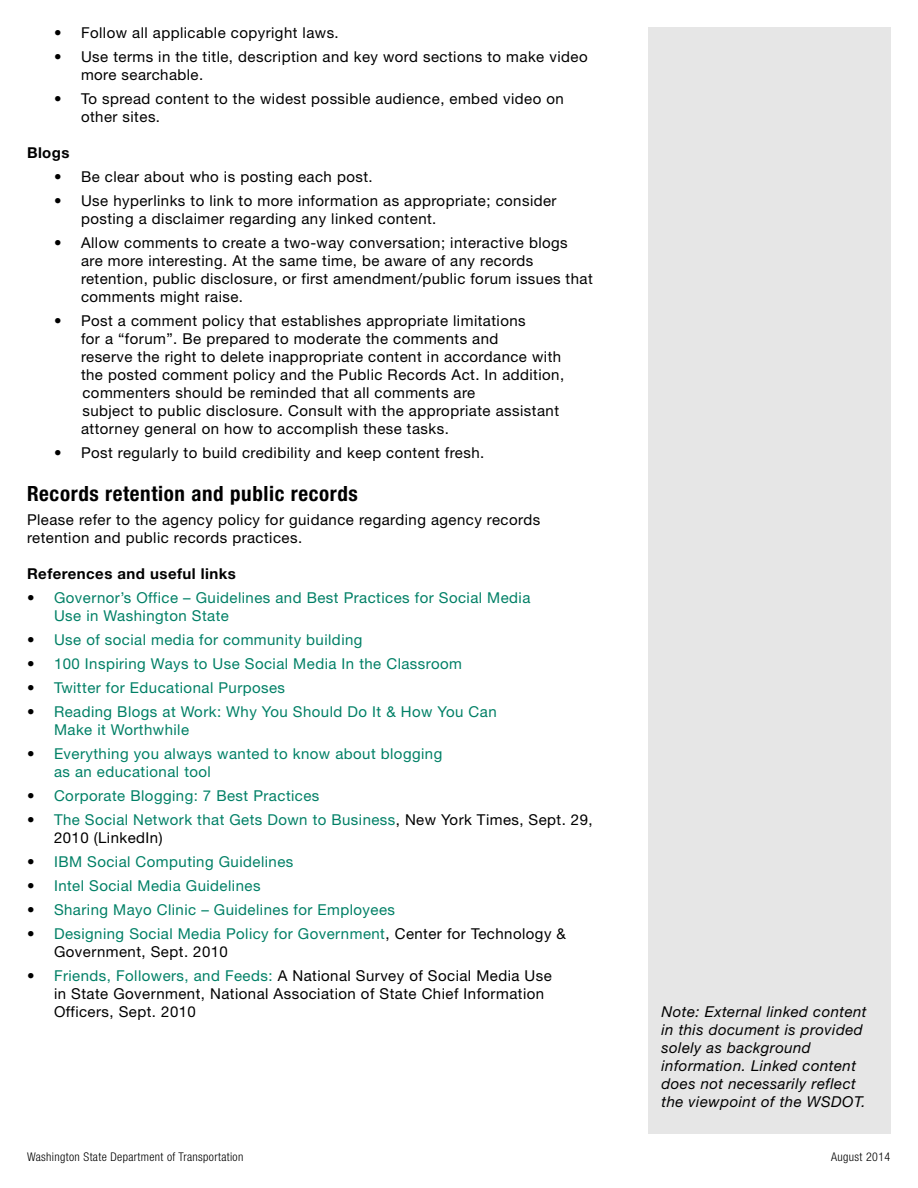
<style>
.page{position:relative;width:918px;height:1188px;background:#fff}
.page>*{position:absolute;margin:0;border:0;box-sizing:border-box;transform-origin:0 0}
.t1{font:700 condensed 21px "Helvetica Neue LT Std";letter-spacing:.03em;color:#000}
.t2{font:15px/18px "Helvetica Neue LT Std";letter-spacing:.03em;color:#000}
.t3{font:15px/18px "Helvetica Neue LT Std";letter-spacing:.03em;color:#008066}
.t4{font:italic 15px/18px "Helvetica Neue LT Std";letter-spacing:.03em;color:#000}
.t5{font:700 15px "Helvetica Neue LT Std";letter-spacing:.03em;color:#000}
.t6{font:300 condensed 12px "Helvetica Neue LT Std";letter-spacing:.03em;color:#000}
.s1{color:#000}
.s2{color:#008066}
</style>
<div class="page">
<div style="left:648px;top:27px;width:243px;height:1107px;background:#e6e6e6"></div>
<p class="t2" style="left:54px;top:23px;width:286px">• Follow all applicable copyright laws.</p>
<p class="t2" style="left:81px;top:47px;width:508px;text-indent:-27px">• Use terms in the title, description and key word sections to make video more searchable.</p>
<p class="t2" style="left:81px;top:89px;width:484px;text-indent:-27px">• To spread content to the widest possible audience, embed video on other sites.</p>
<p class="t5" style="left:27px;top:143px;width:44px">Blogs</p>
<p class="t2" style="left:54px;top:167px;width:320px">• Be clear about who is posting each post.</p>
<p class="t2" style="left:81px;top:191px;width:477px;text-indent:-27px">• Use hyperlinks to link to more information as appropriate; consider posting a disclaimer regarding any linked content.</p>
<p class="t2" style="left:81px;top:233px;width:513px;text-indent:-27px">• Allow comments to create a two-way conversation; interactive blogs are more interesting. At the same time, be aware of any records retention, public disclosure, or first amendment/public forum issues that comments might raise.</p>
<p class="t2" style="left:81px;top:311px;width:485px;text-indent:-27px">• Post a comment policy that establishes appropriate limitations<br>for a “forum”. Be prepared to moderate the comments and<br>reserve the right to delete inappropriate content in accordance with the posted comment policy and the Public Records Act. In addition, commenters should be reminded that all comments are<br>subject to public disclosure. Consult with the appropriate assistant attorney general on how to accomplish these tasks.</p>
<p class="t2" style="left:54px;top:443px;width:432px">• Post regularly to build credibility and keep content fresh.</p>
<h1 class="t1" style="left:27px;top:481px;width:332px">Records retention and public records</h1>
<p class="t2" style="left:27px;top:510px;width:515px">Please refer to the agency policy for guidance regarding agency records retention and public records practices.</p>
<p class="t5" style="left:27px;top:564px;width:210px">References and useful links</p>
<p class="t3" style="left:54px;top:588px;width:478px;text-indent:-27px"><span class="s1">•</span> Governor’s Office – Guidelines and Best Practices for Social Media<br>Use in Washington State</p>
<p class="t3" style="left:27px;top:630px;width:337px"><span class="s1">•</span> Use of social media for community building</p>
<p class="t3" style="left:27px;top:654px;width:436px"><span class="s1">•</span> 100 Inspiring Ways to Use Social Media In the Classroom</p>
<p class="t3" style="left:27px;top:678px;width:260px"><span class="s1">•</span> Twitter for Educational Purposes</p>
<p class="t3" style="left:54px;top:702px;width:444px;text-indent:-27px"><span class="s1">•</span> Reading Blogs at Work: Why You Should Do It &amp; How You Can<br>Make it Worthwhile</p>
<p class="t3" style="left:54px;top:744px;width:390px;text-indent:-27px"><span class="s1">•</span> Everything you always wanted to know about blogging as an educational tool</p>
<p class="t3" style="left:27px;top:786px;width:294px"><span class="s1">•</span> Corporate Blogging: 7 Best Practices</p>
<p class="t3" style="left:54px;top:810px;width:540px;text-indent:-27px"><span class="s1">•</span> The Social Network that Gets Down to Business<span class="s1">, New York Times, Sept. 29,<br>2010 (LinkedIn)</span></p>
<p class="t3" style="left:27px;top:852px;width:268px"><span class="s1">•</span> IBM Social Computing Guidelines</p>
<p class="t3" style="left:27px;top:876px;width:235px"><span class="s1">•</span> Intel Social Media Guidelines</p>
<p class="t3" style="left:27px;top:900px;width:370px"><span class="s1">•</span> Sharing Mayo Clinic – Guidelines for Employees</p>
<p class="t2" style="left:54px;top:924px;width:514px;text-indent:-27px">• <span class="s2">Designing Social Media Policy for Government</span>, Center for Technology &amp;<br>Government, Sept. 2010</p>
<p class="t2" style="left:54px;top:966px;width:499px;text-indent:-27px">• <span class="s2">Friends, Followers, and Feeds:</span> A National Survey of Social Media Use in State Government, National Association of State Chief Information<br>Officers, Sept. 2010</p>
<p class="t4" style="left:662px;top:1002px;width:207px">Note: External linked content in this document is provided solely as background information. Linked content does not necessarily reflect the viewpoint of the WSDOT.</p>
<p class="t6" style="left:27px;top:1150px;width:218px">Washington State Department of Transportation</p>
<p class="t6" style="left:831px;top:1150px;width:61px">August 2014</p>
</div>
